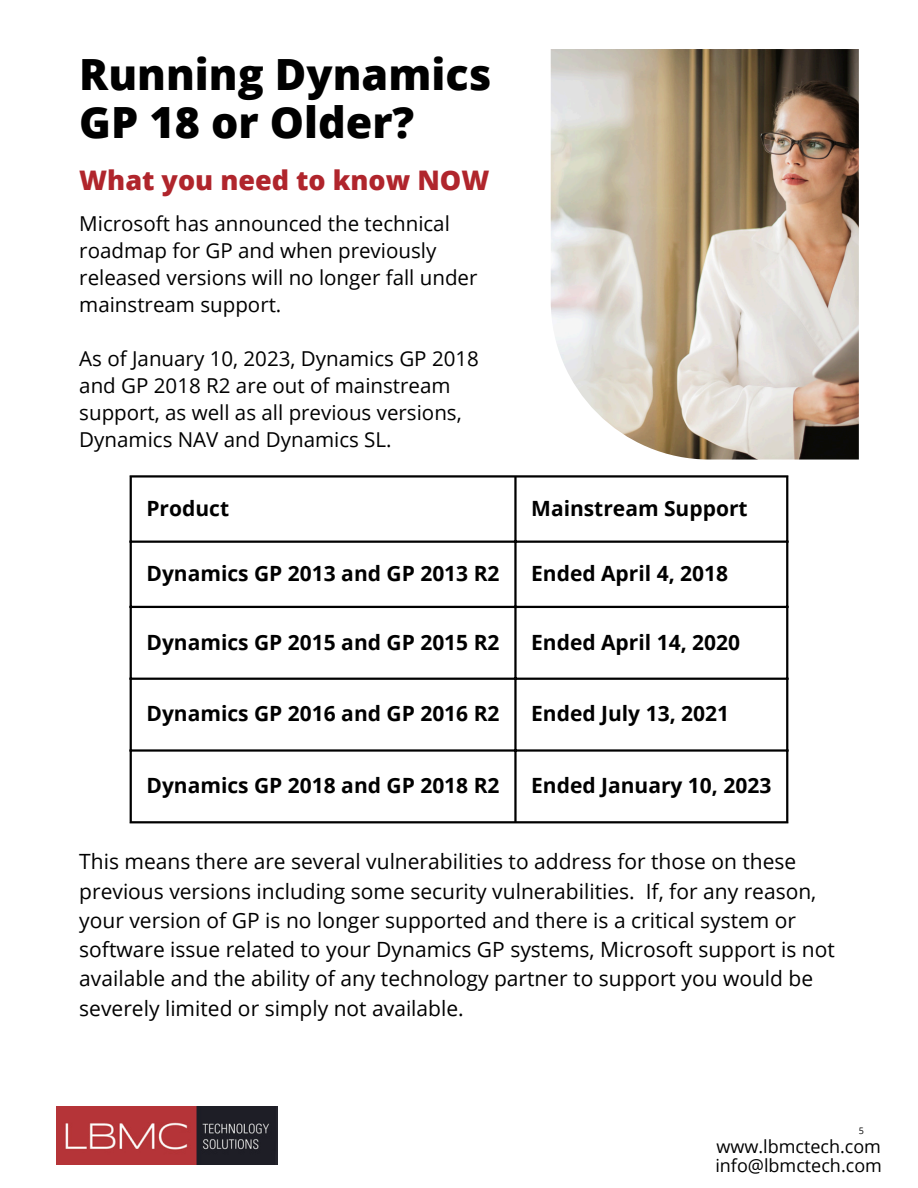
<style>
.page{position:relative;width:918px;height:1188px;background:#fff}
.page>*{position:absolute;margin:0;border:0;box-sizing:border-box;transform-origin:0 0}
.t1{font:800 43.05px/48.3px "Open Sans";color:#000}
.t2{font:800 27px "Open Sans";color:#b0252c}
.t3{font:21px/29.2px "Open Sans";color:#000}
.t4{font:700 21px "Open Sans";color:#000}
.t5{font:20.55px/27px "Open Sans";color:#000}
.t6{font:18px "Open Sans";color:#000}
.t7{font:9px "Open Sans";color:#000}
</style>
<div class="page">
<img style="left:551px;top:49px;width:308px;height:411px">
<img style="left:57px;top:1106px;width:220px;height:59px">
<hr style="left:130px;top:478px;width:2px;height:343px;background:#000">
<hr style="left:514px;top:478px;width:3px;height:343px;background:#000">
<hr style="left:786px;top:478px;width:2px;height:343px;background:#000">
<hr style="left:130px;top:475px;width:658px;height:3px;background:#000">
<hr style="left:130px;top:541px;width:658px;height:2px;background:#000">
<hr style="left:130px;top:606px;width:658px;height:2px;background:#000">
<hr style="left:130px;top:678px;width:658px;height:2px;background:#000">
<hr style="left:130px;top:749px;width:658px;height:3px;background:#000">
<hr style="left:130px;top:821px;width:658px;height:2px;background:#000">
<p class="t1" style="left:79px;top:49px;width:414px">Running Dynamics<br>GP 18 or Older?</p>
<p class="t2" style="left:79px;top:161px;width:412px">What you need to know NOW</p>
<p class="t5" style="left:79px;top:209px;width:400px">Microsoft has announced the technical roadmap for GP and when previously released versions will no longer fall under mainstream support.</p>
<p class="t5" style="left:79px;top:344px;width:401px">As of January 10, 2023, Dynamics GP 2018 and GP 2018 R2 are out of mainstream support, as well as all previous versions, Dynamics NAV and Dynamics SL.</p>
<h2 class="t4" style="left:146px;top:493px;width:84px">Product</h2>
<h3 class="t4" style="left:531px;top:493px;width:218px">Mainstream Support</h3>
<h3 class="t4" style="left:146px;top:559px;width:355px">Dynamics GP 2013 and GP 2013 R2</h3>
<p class="t4" style="left:531px;top:559px;width:198px">Ended April 4, 2018</p>
<p class="t4" style="left:146px;top:627px;width:355px">Dynamics GP 2015 and GP 2015 R2</p>
<p class="t4" style="left:531px;top:627px;width:210px">Ended April 14, 2020</p>
<p class="t4" style="left:146px;top:699px;width:355px">Dynamics GP 2016 and GP 2016 R2</p>
<p class="t4" style="left:531px;top:699px;width:199px">Ended July 13, 2021</p>
<p class="t4" style="left:146px;top:771px;width:355px">Dynamics GP 2018 and GP 2018 R2</p>
<p class="t4" style="left:531px;top:771px;width:242px">Ended January 10, 2023</p>
<p class="t3" style="left:79px;top:847px;width:757px">This means there are several vulnerabilities to address for those on these previous versions including some security vulnerabilities. If, for any reason, your version of GP is no longer supported and there is a critical system or software issue related to your Dynamics GP systems, Microsoft support is not available and the ability of any technology partner to support you would be severely limited or simply not available.</p>
<h3 class="t7" style="left:859px;top:1124px;width:7px">5</h3>
<p class="t6" style="left:716px;top:1134px;width:166px">www.lbmctech.com</p>
<p class="t6" style="left:715px;top:1153px;width:168px">info@lbmctech.com</p>
</div>
